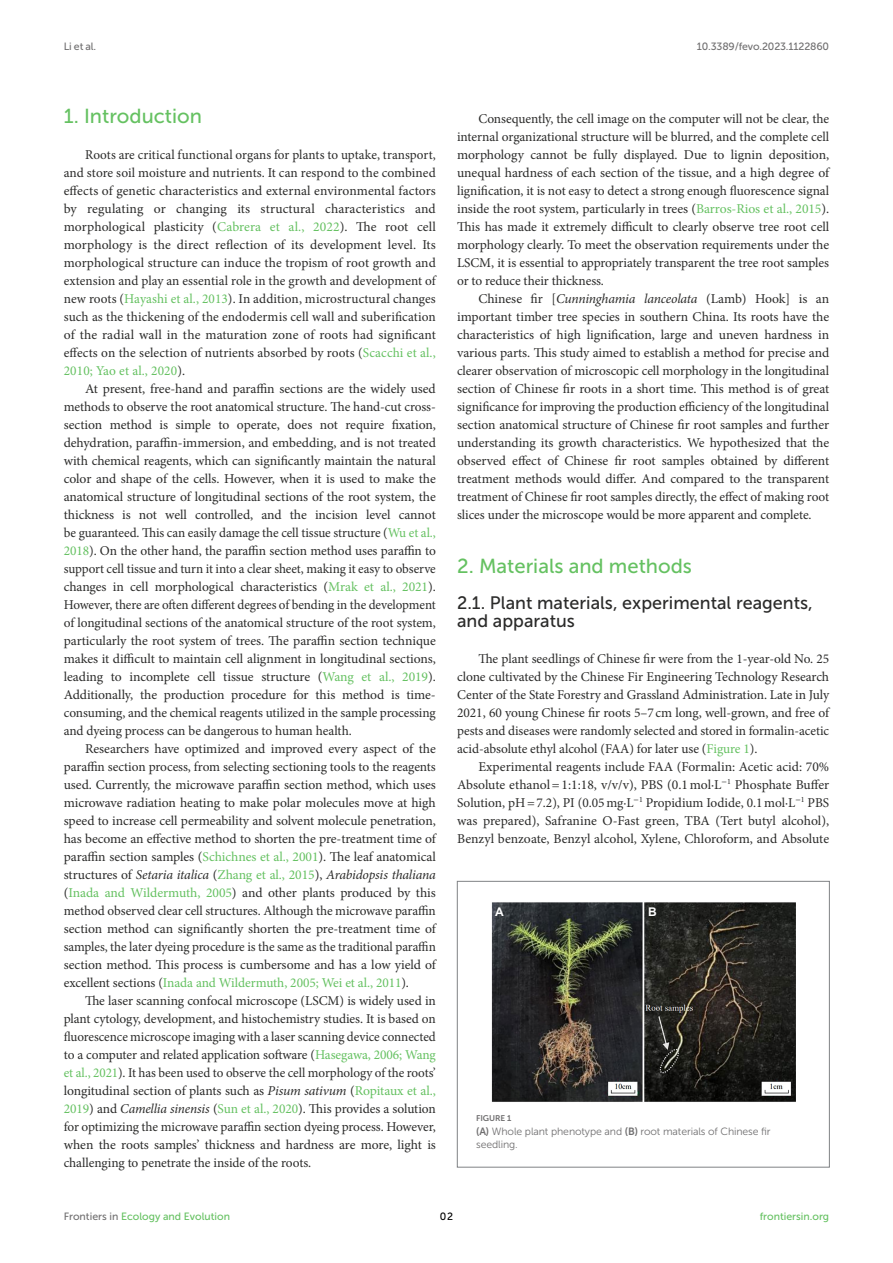
<style>
.page{position:relative;width:893px;height:1263px;background:#fff}
.page>*{position:absolute;margin:0;border:0;box-sizing:border-box;transform-origin:0 0}
.HEAD_1{font:20.25px "Museo Sans 500";color:#65c161}
.HEAD_2_after_HEAD_1{font:18px/18px "Museo Sans 500";color:#2b2b2a}
.TEXT{font:13.5px/18px "Minion Pro";letter-spacing:-.005em;color:#2b2b2a;text-align:justify}
.TEXT_FLUSH{font:13.5px/18px "Minion Pro";letter-spacing:-.005em;color:#2b2b2a;text-align:justify}
.t1{font:700 12px "Arial";color:#fff}
.FIG_LEG{font:10.5px/13.5px "Museo Sans 300";letter-spacing:-.01em;color:#706f70}
.t2{font:10.5px "Museo Sans 500";color:#65c161}
.t3{font:10.5px "Museo Sans 500";letter-spacing:-.015em;color:#706f70}
.t4{font:10.5px "Museo Sans 500";color:#000}
.FIG_HD{font:8.25px "Museo Sans 700";letter-spacing:-.01em;color:#706f70}
.s1{color:#65c161}
.s2{font-style:italic}
.s3{font-family:"Museo Sans 700"}
.s4{color:#706f70}
</style>
<div class="page">
<img style="left:491px;top:902px;width:305px;height:200px">
<div style="left:457px;top:881px;width:372px;height:286px;border:1px solid #808285"></div>
<p class="t3" style="left:64px;top:41px;width:34px">Li et al.</p>
<p class="t3" style="left:697px;top:41px;width:134px">10.3389/fevo.2023.1122860</p>
<p class="HEAD_1" style="left:64px;top:105px;width:140px">1. Introduction</p>
<p class="TEXT_FLUSH" style="left:64px;top:146px;width:374px;text-indent:21px">Roots are critical functional organs for plants to uptake, transport, and store soil moisture and nutrients. It can respond to the combined effects of genetic characteristics and external environmental factors by regulating or changing its structural characteristics and morphological plasticity (<span class="s1">Cabrera et al., 2022</span>). The root cell morphology is the direct reflection of its development level. Its morphological structure can induce the tropism of root growth and extension and play an essential role in the growth and development of new roots (<span class="s1">Hayashi et al., 2013</span>). In addition, microstructural changes such as the thickening of the endodermis cell wall and suberification of the radial wall in the maturation zone of roots had significant effects on the selection of nutrients absorbed by roots (<span class="s1">Scacchi et al., 2010; Yao et al., 2020</span>).</p>
<p class="TEXT" style="left:64px;top:380px;width:374px;text-indent:21px">At present, free-hand and paraffin sections are the widely used methods to observe the root anatomical structure. The hand-cut cross&shy;section method is simple to operate, does not require fixation, dehydration, paraffin-immersion, and embedding, and is not treated with chemical reagents, which can significantly maintain the natural color and shape of the cells. However, when it is used to make the anatomical structure of longitudinal sections of the root system, the thickness is not well controlled, and the incision level cannot be guaranteed. This can easily damage the cell tissue structure (<span class="s1">Wu et al., 2018</span>). On the other hand, the paraffin section method uses paraffin to support cell tissue and turn it into a clear sheet, making it easy to observe changes in cell morphological characteristics (<span class="s1">Mrak et al., 2021</span>).<br>However, there are often different degrees of bending in the development of longitudinal sections of the anatomical structure of the root system, particularly the root system of trees. The paraffin section technique makes it difficult to maintain cell alignment in longitudinal sections, leading to incomplete cell tissue structure (<span class="s1">Wang et al., 2019</span>).<br>Additionally, the production procedure for this method is time&shy;consuming, and the chemical reagents utilized in the sample processing and dyeing process can be dangerous to human health.</p>
<p class="TEXT" style="left:64px;top:740px;width:374px;text-indent:21px">Researchers have optimized and improved every aspect of the paraffin section process, from selecting sectioning tools to the reagents used. Currently, the microwave paraffin section method, which uses microwave radiation heating to make polar molecules move at high speed to increase cell permeability and solvent molecule penetration, has become an effective method to shorten the pre-treatment time of paraffin section samples (<span class="s1">Schichnes et al., 2001</span>). The leaf anatomical structures of <span class="s2">Setaria italica</span> (<span class="s1">Zhang et al., 2015</span>), <span class="s2">Arabidopsis thaliana </span>(<span class="s1">Inada and Wildermuth, 2005</span>) and other plants produced by this method observed clear cell structures. Although the microwave paraffin section method can significantly shorten the pre-treatment time of samples, the later dyeing procedure is the same as the traditional paraffin section method. This process is cumbersome and has a low yield of excellent sections (<span class="s1">Inada and Wildermuth, 2005; Wei et al., 2011</span>).</p>
<p class="TEXT" style="left:64px;top:992px;width:374px;text-indent:21px">The laser scanning confocal microscope (LSCM) is widely used in plant cytology, development, and histochemistry studies. It is based on fluorescence microscope imaging with a laser scanning device connected to a computer and related application software (<span class="s1">Hasegawa, 2006; Wang et al., 2021</span>). It has been used to observe the cell morphology of the roots’ longitudinal section of plants such as <span class="s2">Pisum sativum</span> (<span class="s1">Ropitaux et al., 2019</span>) and <span class="s2">Camellia sinensis</span> (<span class="s1">Sun et al., 2020</span>). This provides a solution for optimizing the microwave paraffin section dyeing process. However, when the roots samples’ thickness and hardness are more, light is challenging to penetrate the inside of the roots.</p>
<p class="TEXT" style="left:457px;top:110px;width:374px;text-indent:21px">Consequently, the cell image on the computer will not be clear, the internal organizational structure will be blurred, and the complete cell morphology cannot be fully displayed. Due to lignin deposition, unequal hardness of each section of the tissue, and a high degree of lignification, it is not easy to detect a strong enough fluorescence signal inside the root system, particularly in trees (<span class="s1">Barros-Rios et al., 2015</span>).<br>This has made it extremely difficult to clearly observe tree root cell morphology clearly. To meet the observation requirements under the LSCM, it is essential to appropriately transparent the tree root samples or to reduce their thickness.</p>
<p class="TEXT" style="left:457px;top:290px;width:374px;text-indent:21px">Chinese fir [<span class="s2">Cunninghamia lanceolata</span> (Lamb) Hook] is an important timber tree species in southern China. Its roots have the characteristics of high lignification, large and uneven hardness in various parts. This study aimed to establish a method for precise and clearer observation of microscopic cell morphology in the longitudinal section of Chinese fir roots in a short time. This method is of great significance for improving the production efficiency of the longitudinal section anatomical structure of Chinese fir root samples and further understanding its growth characteristics. We hypothesized that the observed effect of Chinese fir root samples obtained by different treatment methods would differ. And compared to the transparent treatment of Chinese fir root samples directly, the effect of making root slices under the microscope would be more apparent and complete.</p>
<p class="HEAD_1" style="left:457px;top:555px;width:236px">2. Materials and methods</p>
<p class="HEAD_2_after_HEAD_1" style="left:457px;top:594px;width:357px">2.1. Plant materials, experimental reagents, and apparatus</p>
<p class="TEXT_FLUSH" style="left:457px;top:650px;width:374px;text-indent:21px">The plant seedlings of Chinese fir were from the 1-year-old No. 25 clone cultivated by the Chinese Fir Engineering Technology Research Center of the State Forestry and Grassland Administration. Late in July 2021, 60 young Chinese fir roots 5–7cm long, well-grown, and free of pests and diseases were randomly selected and stored in formalin-acetic acid-absolute ethyl alcohol (FAA) for later use (<span class="s1">Figure 1</span>).</p>
<p class="TEXT" style="left:457px;top:758px;width:374px;text-indent:21px">Experimental reagents include FAA (Formalin: Acetic acid: 70% Absolute ethanol=1:1:18, v/v/v), PBS (0.1mol·L<sup>−</sup><sup>1</sup> Phosphate Buffer Solution, pH=7.2), PI (0.05mg·L<sup>−</sup><sup>1</sup> Propidium Iodide, 0.1mol·L<sup>−</sup><sup>1</sup> PBS was prepared), Safranine O-Fast green, TBA (Tert butyl alcohol), Benzyl benzoate, Benzyl alcohol, Xylene, Chloroform, and Absolute</p>
<p class="t1" style="left:495px;top:903px;width:10px">A</p>
<p class="t1" style="left:648px;top:903px;width:10px">B</p>
<p class="FIG_HD" style="left:476px;top:1114px;width:37px">FIGURE 1</p>
<p class="FIG_LEG" style="left:476px;top:1124px;width:296px"><span class="s3">(A)</span> Whole plant phenotype and <span class="s3">(B)</span> root materials of Chinese fir seedling.</p>
<p class="t2" style="left:64px;top:1211px;width:168px"><span class="s4">Frontiers in</span> Ecology and Evolution</p>
<p class="t4" style="left:440px;top:1211px;width:15px">02</p>
<p class="t2" style="left:760px;top:1211px;width:71px">frontiersin.org</p>
</div>
